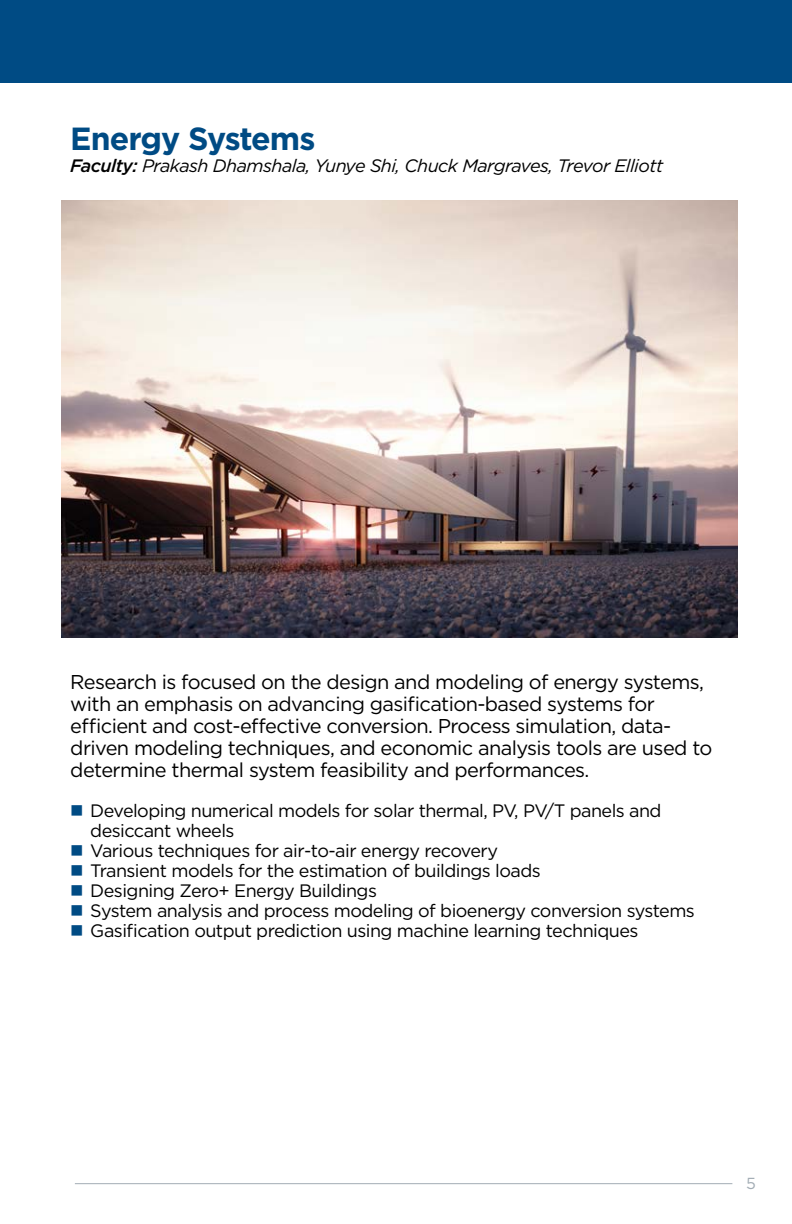
<style>
.page{position:relative;width:792px;height:1224px;background:#fff}
.page>*{position:absolute;margin:0;border:0;box-sizing:border-box;transform-origin:0 0}
.t1{font:700 32px "Gotham";letter-spacing:-.03em;color:#004b84}
.t2{font:20px/22px "Gotham";letter-spacing:-.03em;color:#000}
.t3{font:18px/20px "Gotham";letter-spacing:-.03em;color:#000}
.t4{font:italic 18px "Gotham";letter-spacing:-.03em;color:#000}
.t5{font:16px "Gotham";color:#a2acb4}
.s1{font-weight:500}
.s2{color:#004b84}
</style>
<div class="page">
<hr style="left:75px;top:1183px;width:657px;height:1px;background:#a2acb4">
<div style="left:0;top:0;width:792px;height:83px;background:#004b84"></div>
<img style="left:61px;top:200px;width:677px;height:438px">
<h1 class="t1" style="left:70px;top:117px;width:247px">Energy Systems</h1>
<p class="t4" style="left:70px;top:154px;width:594px"><span class="s1">Faculty:</span> Prakash Dhamshala, Yunye Shi, Chuck Margraves, Trevor Elliott</p>
<p class="t2" style="left:70px;top:670px;width:644px">Research is focused on the design and modeling of energy systems, with an emphasis on advancing gasification-based systems for efficient and cost-effective conversion. Process simulation, data&shy;driven modeling techniques, and economic analysis tools are used to determine thermal system feasibility and performances.</p>
<p class="t3" style="left:90px;top:800px;width:573px;text-indent:-20px"><span class="s2">■</span> Developing numerical models for solar thermal, PV, PV/T panels and desiccant wheels</p>
<p class="t3" style="left:70px;top:840px;width:429px"><span class="s2">■</span> Various techniques for air-to-air energy recovery</p>
<p class="t3" style="left:70px;top:860px;width:472px"><span class="s2">■</span> Transient models for the estimation of buildings loads</p>
<p class="t3" style="left:70px;top:880px;width:308px"><span class="s2">■</span> Designing Zero+ Energy Buildings</p>
<p class="t3" style="left:70px;top:900px;width:626px"><span class="s2">■</span> System analysis and process modeling of bioenergy conversion systems</p>
<p class="t3" style="left:70px;top:920px;width:570px"><span class="s2">■</span> Gasification output prediction using machine learning techniques</p>
<p class="t5" style="left:746px;top:1173px;width:11px">5</p>
</div>
